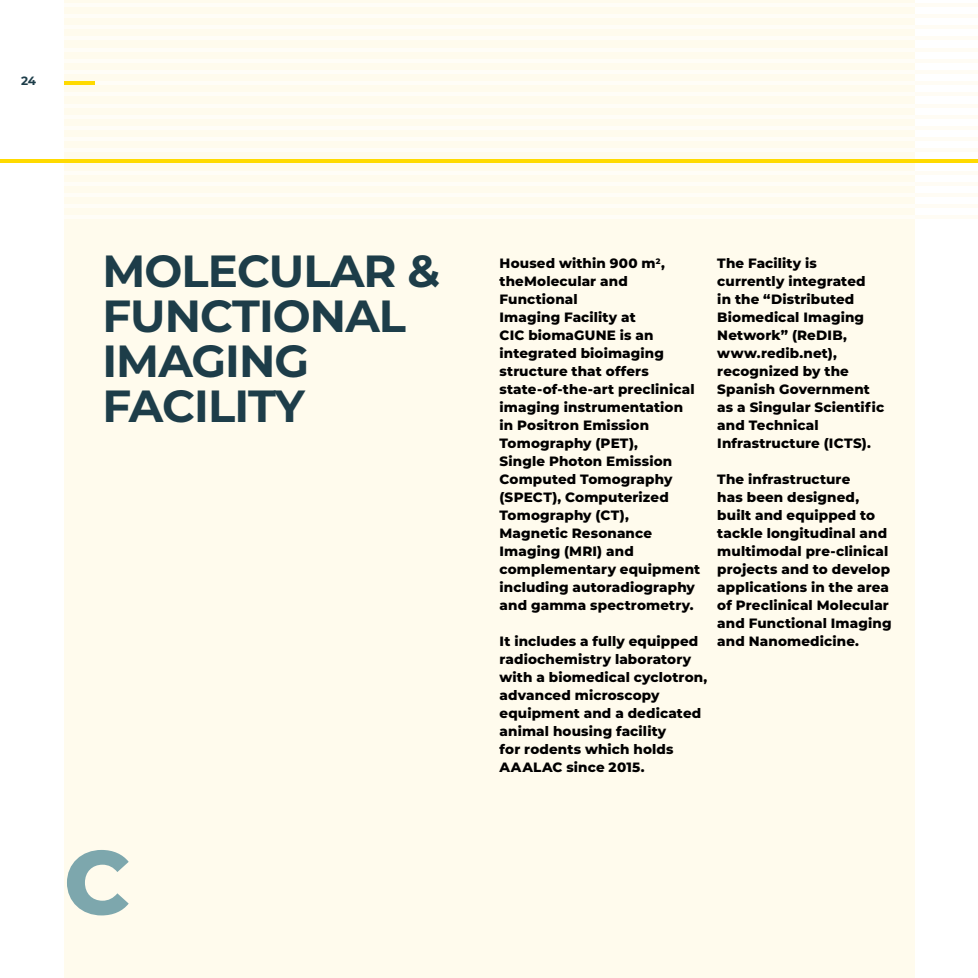
<style>
.page{position:relative;width:978px;height:978px;background:#fff}
.page>*{position:absolute;margin:0;border:0;box-sizing:border-box;transform-origin:0 0}
.t1{font:800 90px "Montserrat";color:#7da7ad}
.t2{font:700 45px/45px "Montserrat";letter-spacing:-.02em;color:#1d3d49}
.t3{font:800 13.5px/18px "Montserrat";letter-spacing:.01em;color:#000}
.t4{font:700 12px "Montserrat";color:#1d3d49}
</style>
<div class="page">
<hr style="left:914px;top:204px;width:64px;height:4px;background:#fffcf4">
<hr style="left:914px;top:182px;width:64px;height:4px;background:#fffcf4">
<hr style="left:914px;top:137px;width:64px;height:4px;background:#fffcf4">
<hr style="left:914px;top:115px;width:64px;height:4px;background:#fffcf4">
<hr style="left:914px;top:92px;width:64px;height:4px;background:#fffcf4">
<hr style="left:914px;top:70px;width:64px;height:4px;background:#fffcf4">
<hr style="left:914px;top:48px;width:64px;height:4px;background:#fffcf4">
<hr style="left:914px;top:25px;width:64px;height:4px;background:#fffcf4">
<hr style="left:914px;top:14px;width:64px;height:4px;background:#fffcf4">
<hr style="left:914px;top:215px;width:64px;height:4px;background:#fffcf4">
<hr style="left:914px;top:193px;width:64px;height:4px;background:#fffcf4">
<hr style="left:914px;top:171px;width:64px;height:4px;background:#fffcf4">
<hr style="left:914px;top:148px;width:64px;height:4px;background:#fffcf4">
<hr style="left:914px;top:126px;width:64px;height:4px;background:#fffcf4">
<hr style="left:914px;top:104px;width:64px;height:3px;background:#fffbed">
<hr style="left:914px;top:81px;width:64px;height:4px;background:#fffcf4">
<hr style="left:914px;top:59px;width:64px;height:4px;background:#fffcf4">
<hr style="left:914px;top:36px;width:64px;height:4px;background:#fffcf4">
<hr style="left:914px;top:3px;width:64px;height:4px;background:#fffcf4">
<div style="left:64px;top:0;width:850px;height:978px;background:#fffbed"></div>
<hr style="left:0;top:204px;width:914px;height:4px;background:#fffdf7">
<hr style="left:0;top:182px;width:914px;height:4px;background:#fffdf7">
<hr style="left:0;top:137px;width:914px;height:4px;background:#fffdf7">
<hr style="left:0;top:115px;width:914px;height:4px;background:#fffdf7">
<hr style="left:0;top:92px;width:914px;height:4px;background:#fffdf7">
<hr style="left:0;top:70px;width:914px;height:4px;background:#fffdf7">
<hr style="left:0;top:48px;width:914px;height:4px;background:#fffdf7">
<hr style="left:0;top:25px;width:914px;height:4px;background:#fffdf7">
<hr style="left:0;top:215px;width:914px;height:4px;background:#fffdf7">
<hr style="left:0;top:193px;width:914px;height:4px;background:#fffdf7">
<hr style="left:0;top:171px;width:914px;height:4px;background:#fffdf7">
<hr style="left:0;top:148px;width:914px;height:4px;background:#fffdf7">
<hr style="left:0;top:126px;width:914px;height:4px;background:#fffdf7">
<hr style="left:0;top:104px;width:914px;height:3px;background:#fff">
<hr style="left:0;top:81px;width:914px;height:4px;background:#fffdf7">
<hr style="left:0;top:59px;width:914px;height:4px;background:#fffdf7">
<hr style="left:0;top:36px;width:914px;height:4px;background:#fffdf7">
<hr style="left:0;top:14px;width:914px;height:4px;background:#fffdf7">
<hr style="left:0;top:3px;width:914px;height:4px;background:#fffdf7">
<hr style="left:0;top:159px;width:978px;height:4px;background:#ffda00">
<hr style="left:64px;top:81px;width:31px;height:4px;background:#ffda00">
<p class="t4" style="left:21px;top:72px;width:16px">24</p>
<h2 class="t2" style="left:102px;top:246px;width:339px">MOLECULAR &amp;<br>FUNCTIONAL<br>IMAGING<br>FACILITY</h2>
<h1 class="t1" style="left:64px;top:816px;width:68px">C</h1>
<p class="t3" style="left:500px;top:254px;width:202px">Housed within 900 m<sup>2</sup>, theMolecular and<br>Functional<br>Imaging Facility at<br>CIC biomaGUNE is an integrated bioimaging structure that offers state-of-the-art preclinical imaging instrumentation<br>in Positron Emission<br>Tomography (PET),<br>Single Photon Emission<br>Computed Tomography (SPECT), Computerized<br>Tomography (CT),<br>Magnetic Resonance<br>Imaging (MRI) and complementary equipment including autoradiography and gamma spectrometry.</p>
<p class="t3" style="left:500px;top:632px;width:209px">It includes a fully equipped radiochemistry laboratory with a biomedical cyclotron, advanced microscopy equipment and a dedicated animal housing facility<br>for rodents which holds<br>AAALAC since 2015.</p>
<p class="t3" style="left:717px;top:254px;width:168px">The Facility is currently integrated<br>in the “Distributed<br>Biomedical Imaging<br>Network” (ReDIB, www.redib.net), recognized by the<br>Spanish Government as a Singular Scientific and Technical<br>Infrastructure (ICTS).</p>
<p class="t3" style="left:717px;top:469px;width:176px">The infrastructure<br>has been designed, built and equipped to tackle longitudinal and multimodal pre-clinical projects and to develop applications in the area of Preclinical Molecular and Functional Imaging and Nanomedicine.</p>
</div>
